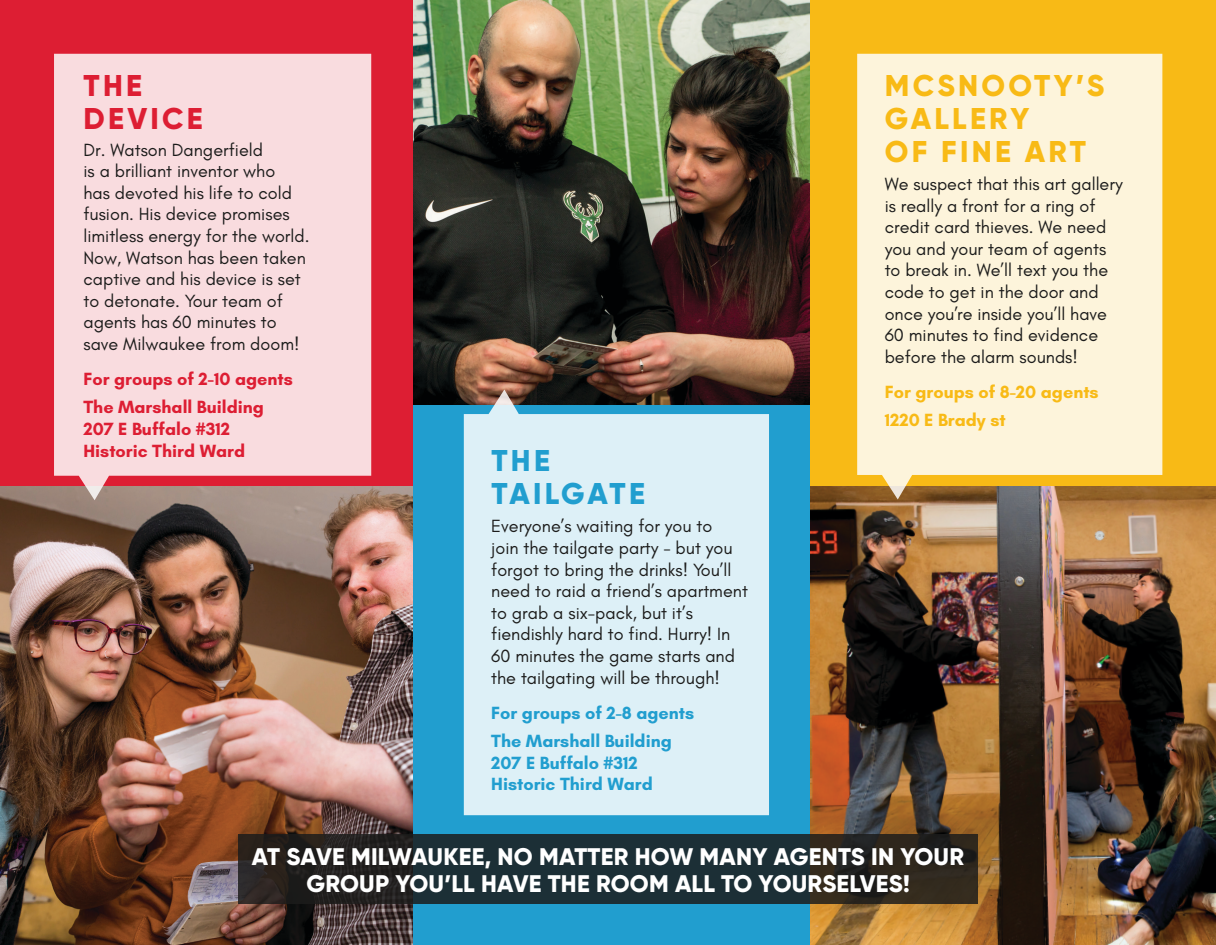
<style>
.page{position:relative;width:1216px;height:945px;background:#fff}
.page>*{position:absolute;margin:0;border:0;box-sizing:border-box;transform-origin:0 0}
.Sub-heading{font:800 30px/33px "Gilroy";letter-spacing:.11em;color:#f8ba16}
.Sub-heading-2{font:800 30px "Gilroy";letter-spacing:.11em;color:#dd1e33}
.Sub-heading-3{font:800 30px "Gilroy";letter-spacing:.085em;color:#219ecf}
.Sub-heading-4{font:800 30px "Gilroy";letter-spacing:.11em;color:#219ecf}
.Sub-heading-5{font:800 24px/27px "Gilroy";letter-spacing:.01em;color:#fff;text-align:center}
.Body_Text__dark{font:18px/21.6px "Glacial Indifference";color:#1c1c1b}
.Body_Text__dark-2{font:700 18px/21.6px "Glacial Indifference";color:#dd1e33}
.Body_Text__dark-3{font:700 18px/21.6px "Glacial Indifference";color:#219ecf}
.Body_Text__dark-4{font:700 18px "Glacial Indifference";color:#f8ba16}
</style>
<div class="page">
<img style="left:413px;top:0;width:397px;height:405px">
<div style="left:413px;top:405px;width:401px;height:540px;background:#219ecf"></div>
<div style="left:810px;top:1px;width:405px;height:944px;background:#f8ba16"></div>
<img style="left:810px;top:486px;width:405px;height:459px">
<div style="left:0;top:1px;width:413px;height:944px;background:#dd1e33"></div>
<img style="left:0;top:486px;width:413px;height:459px">
<div style="left:54px;top:54px;width:317px;height:446px;background:#f9dcdf"></div>
<div style="left:857px;top:54px;width:305px;height:446px;background:#fdf4db"></div>
<div style="left:464px;top:390px;width:305px;height:425px;background:#ddf0f7"></div>
<svg style="left:238px;top:834px;width:739px;height:69px;background:#21292b"></svg>
<p class="Sub-heading-2" style="left:84px;top:67px;width:60px">THE</p>
<p class="Sub-heading-2" style="left:84px;top:100px;width:121px">DEVICE</p>
<p class="Body_Text__dark" style="left:83px;top:139px;width:228px">Dr. Watson Dangerfield<br>is a brilliant inventor who<br>has devoted his life to cold fusion. His device promises limitless energy for the world.<br>Now, Watson has been taken captive and his device is set to detonate. Your team of agents has 60 minutes to save Milwaukee from doom!</p>
<p class="Body_Text__dark-2" style="left:83px;top:368px;width:211px">For groups of 2-10 agents</p>
<p class="Body_Text__dark-2" style="left:83px;top:396px;width:182px">The Marshall Building<br>207 E Buffalo #312<br>Historic Third Ward</p>
<p class="Sub-heading-4" style="left:491px;top:441px;width:60px">THE</p>
<p class="Sub-heading-3" style="left:491px;top:474px;width:155px">TAILGATE</p>
<p class="Body_Text__dark" style="left:491px;top:516px;width:258px">Everyone’s waiting for you to<br>join the tailgate party - but you forgot to bring the drinks! You’ll need to raid a friend’s apartment to grab a six-pack, but it’s fiendishly hard to find. Hurry! In<br>60 minutes the game starts and the tailgating will be through!</p>
<p class="Body_Text__dark-3" style="left:491px;top:702px;width:204px">For groups of 2-8 agents</p>
<p class="Body_Text__dark-3" style="left:491px;top:730px;width:182px">The Marshall Building<br>207 E Buffalo #312<br>Historic Third Ward</p>
<p class="Sub-heading" style="left:884px;top:69px;width:221px">MCSNOOTY’S<br>GALLERY</p>
<p class="Sub-heading" style="left:884px;top:135px;width:203px">OF FINE ART</p>
<p class="Body_Text__dark" style="left:884px;top:173px;width:239px">We suspect that this art gallery is really a front for a ring of credit card thieves. We need you and your team of agents to break in. We’ll text you the code to get in the door and once you’re inside you’ll have<br>60 minutes to find evidence before the alarm sounds!</p>
<p class="Body_Text__dark-4" style="left:884px;top:381px;width:215px">For groups of 8-20 agents</p>
<p class="Body_Text__dark-4" style="left:884px;top:409px;width:122px">1220 E Brady st</p>
<p class="Sub-heading-5" style="left:252px;top:843px;width:714px">AT SAVE MILWAUKEE, NO MATTER HOW MANY AGENTS IN YOUR<br>GROUP YOU’LL HAVE THE ROOM ALL TO YOURSELVES!</p>
</div>
